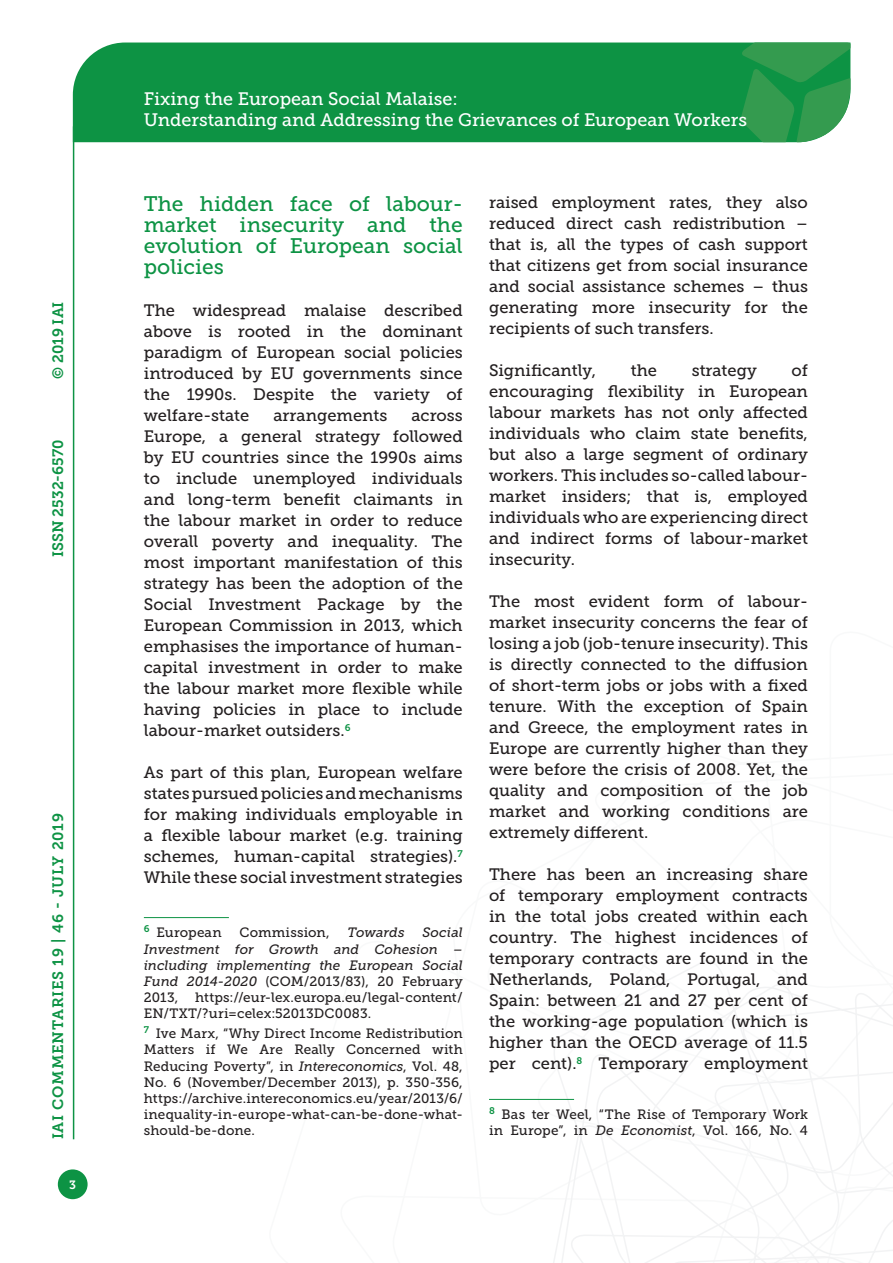
<style>
.page{position:relative;width:893px;height:1263px;background:#fff}
.page>*{position:absolute;margin:0;border:0;box-sizing:border-box;transform-origin:0 0}
.Titolo_paragrafo{font:21px/21px "Museo Slab 500";color:#0d9344;text-align:justify}
.t1{font:18px/21.6px "Museo Slab 500";color:#fff}
.Testo{font:16.5px/21px "Museo Slab 500";color:#231f20;text-align:justify}
.t2{font:15px "Museo Slab 700";letter-spacing:.05em;color:#0d9344}
.t3{font:15px "Museo Slab 700";color:#0d9344}
.Nota{font:13.5px/16.2px "Museo Slab 500";letter-spacing:.005em;color:#231f20;text-align:justify}
.Nota-2{font:italic 13.5px "Museo Slab 500";color:#231f20}
.t4{font:12px "Museo Slab 700";color:#fff}
.s1{font-style:italic}
</style>
<div class="page">
<svg style="left:531px;top:960px;width:362px;height:303px"></svg>
<div style="left:73px;top:43px;width:668px;height:99px;background:#0d9344"></div>
<svg style="left:741px;top:43px;width:109px;height:99px;background:#339d54"></svg>
<div style="left:58px;top:1169px;width:30px;height:30px;background:#0d9344;border-radius:50%"></div>
<hr style="left:73px;top:126px;width:1px;height:1013px;background:#0d9344">
<hr style="left:144px;top:917px;width:85px;height:1px;background:#0d9344">
<hr style="left:489px;top:1099px;width:85px;height:1px;background:#0d9344">
<p class="t2" style="left:50px;top:379px;width:79px;rotate:-90deg">© 2019 IAI</p>
<p class="t3" style="left:50px;top:557px;width:119px;rotate:-90deg">ISSN 2532-6570</p>
<p class="t2" style="left:50px;top:1139px;width:328px;rotate:-90deg">IAI COMMENTARIES 19 | 46 - JULY 2019</p>
<p class="t4" style="left:69px;top:1178px;width:8px">3</p>
<p class="t1" style="left:144px;top:88px;width:605px">Fixing the European Social Malaise:<br>Understanding and Addressing the Grievances of European Workers</p>
<p class="Titolo_paragrafo" style="left:144px;top:194px;width:320px">The hidden face of labour&shy;market insecurity and the evolution of European social policies</p>
<p class="Testo" style="left:144px;top:300px;width:320px">The widespread malaise described above is rooted in the dominant paradigm of European social policies introduced by EU governments since the 1990s. Despite the variety of welfare-state</p>
<p class="Testo" style="left:273px;top:405px;width:115px">arrangements</p>
<p class="Testo" style="left:144px;top:405px;width:320px;text-indent:268px">across Europe, a general strategy followed by EU countries since the 1990s aims to include unemployed individuals and long-term benefit claimants in the labour market in order to reduce overall poverty and inequality. The most important manifestation of this strategy has been the adoption of the Social Investment Package by the European Commission in 2013, which emphasises the importance of human&shy;capital investment in order to make the labour market more flexible while having policies in place to include labour-market outsiders.<sup>6</sup></p>
<p class="Testo" style="left:144px;top:762px;width:320px">As part of this plan, European welfare states pursued policies and mechanisms for making individuals employable in a flexible labour market (e.g. training schemes, human-capital strategies).<sup>7<br></sup>While these social investment strategies</p>
<p class="Nota" style="left:144px;top:925px;width:79px"><sup>6</sup> European</p>
<p class="Nota" style="left:240px;top:925px;width:92px">Commission,</p>
<p class="Nota-2" style="left:348px;top:925px;width:58px">Towards</p>
<p class="Nota" style="left:144px;top:925px;width:320px;text-indent:279px"><span class="s1">Social Investment for Growth and Cohesion – including implementing the European Social Fund 2014-2020</span> (COM/2013/83), 20 February 2013, https://eur-lex.europa.eu/legal-content/ EN/TXT/?uri=celex:52013DC0083.</p>
<p class="Nota" style="left:144px;top:1025px;width:320px"><sup>7</sup> Ive Marx, “Why Direct Income Redistribution Matters if We Are Really Concerned with Reducing Poverty”, in <span class="s1">Intereconomics</span>, Vol. 48, No. 6 (November/December 2013), p. 350-356, https://archive.intereconomics.eu/year/2013/6/ inequality-in-europe-what-can-be-done-what&shy;should-be-done.</p>
<p class="Testo" style="left:489px;top:192px;width:320px">raised employment rates, they also reduced direct cash redistribution – that is, all the types of cash support that citizens get from social insurance and social assistance schemes – thus generating more insecurity for the recipients of such transfers.</p>
<p class="Testo" style="left:489px;top:360px;width:109px">Significantly,</p>
<p class="Testo" style="left:631px;top:360px;width:28px">the</p>
<p class="Testo" style="left:692px;top:360px;width:67px">strategy</p>
<p class="Testo" style="left:489px;top:360px;width:320px;text-indent:302px">of encouraging flexibility in European labour markets has not only affected individuals who claim state benefits, but also a large segment of ordinary workers. This includes so-called labour&shy;market insiders; that is, employed individuals who are experiencing direct and indirect forms of labour-market insecurity.</p>
<p class="Testo" style="left:489px;top:591px;width:320px">The most evident form of labour&shy;market insecurity concerns the fear of losing a job (job-tenure insecurity). This is directly connected to the diffusion of short-term jobs or jobs with a fixed tenure. With the exception of Spain and Greece, the employment rates in Europe are currently higher than they were before the crisis of 2008. Yet, the quality and composition of the job market and working conditions are extremely different.</p>
<p class="Testo" style="left:489px;top:864px;width:320px">There has been an increasing share of temporary employment contracts in the total jobs created within each country. The highest incidences of temporary contracts are found in the Netherlands, Poland, Portugal, and Spain: between 21 and 27 per cent of the working-age population (which is higher than the OECD average of 11.5 per cent).<sup>8</sup> Temporary employment</p>
<p class="Nota" style="left:489px;top:1106px;width:320px"><sup>8</sup> Bas ter Weel, “The Rise of Temporary Work in Europe”, in <span class="s1">De Economist</span>, Vol. 166, No. 4</p>
</div>
